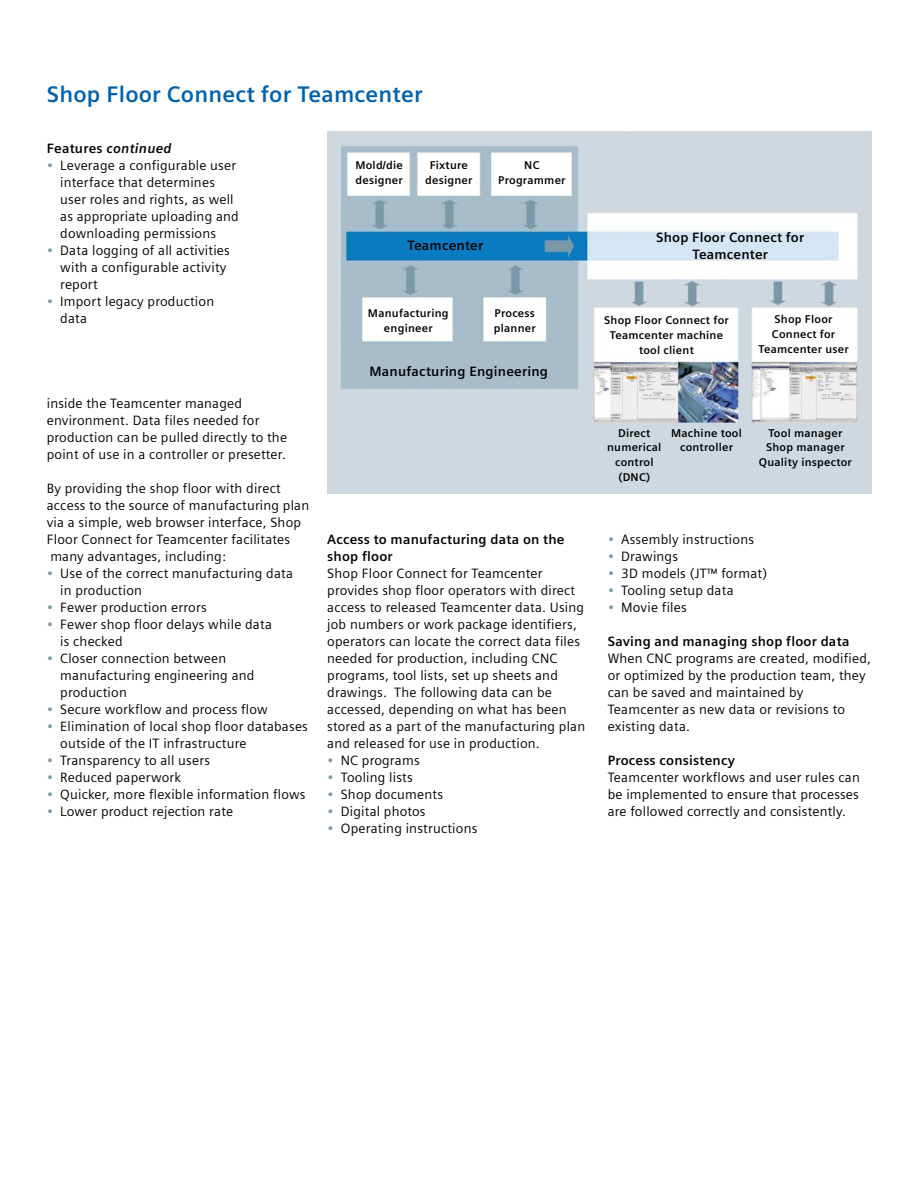
<style>
.page{position:relative;width:918px;height:1188px;background:#fff}
.page>*{position:absolute;margin:0;border:0;box-sizing:border-box;transform-origin:0 0}
.Blue_Subhead__15pt_0{font:700 22.5px "Siemens Sans";letter-spacing:.01em;color:#0061af}
.Body__Copy__9pt_0_15{font:13.5px/17px "Siemens Sans";letter-spacing:.015em;color:#000}
.BULLETS_Body_Copy_9p{font:13.5px/17px "Siemens Sans";letter-spacing:.015em;color:#000}
.Body_Subhead___9pt_0{font:700 13.5px/17px "Siemens Sans";letter-spacing:.015em;color:#000}
.Body_Subhead___9pt_0-2{font:italic 700 13.5px "Siemens Sans";letter-spacing:.015em;color:#000}
.Chart_text_7_5pt_0_1{font:700 11.25px/14.9px "Siemens Sans";letter-spacing:.02em;color:#000;text-align:center}
.s1{font-style:normal}
.s2{color:#7b9aa9}
</style>
<div class="page">
<img style="left:327px;top:131px;width:544px;height:362px">
<p class="Blue_Subhead__15pt_0" style="left:47px;top:81px;width:377px">Shop Floor Connect for Teamcenter</p>
<p class="Body_Subhead___9pt_0-2" style="left:47px;top:141px;width:126px"><span class="s1">Features</span> continued</p>
<p class="BULLETS_Body_Copy_9p" style="left:60px;top:157px;width:180px;text-indent:-13px"><span class="s2">•</span> Leverage a configurable user interface that determines user roles and rights, as well as appropriate uploading and downloading permissions</p>
<p class="BULLETS_Body_Copy_9p" style="left:60px;top:242px;width:171px;text-indent:-14px"><span class="s2">•</span> Data logging of all activities with a configurable activity report</p>
<p class="BULLETS_Body_Copy_9p" style="left:60px;top:293px;width:155px;text-indent:-14px"><span class="s2">•</span> Import legacy production data</p>
<p class="Chart_text_7_5pt_0_1" style="left:355px;top:158px;width:49px;text-align:left">Mold/die designer</p>
<p class="Chart_text_7_5pt_0_1" style="left:430px;top:158px;width:40px">Fixture</p>
<p class="Chart_text_7_5pt_0_1" style="left:425px;top:173px;width:49px">designer</p>
<p class="Body_Subhead___9pt_0" style="left:407px;top:237px;width:77px">Teamcenter</p>
<p class="Chart_text_7_5pt_0_1" style="left:368px;top:306px;width:82px">Manufacturing</p>
<p class="Chart_text_7_5pt_0_1" style="left:384px;top:321px;width:50px">engineer</p>
<p class="Chart_text_7_5pt_0_1" style="left:524px;top:158px;width:17px">NC</p>
<p class="Chart_text_7_5pt_0_1" style="left:498px;top:173px;width:69px">Programmer</p>
<p class="Body_Subhead___9pt_0" style="left:656px;top:229px;width:150px;text-align:center">Shop Floor Connect for<br>Teamcenter</p>
<p class="Chart_text_7_5pt_0_1" style="left:495px;top:306px;width:42px">Process</p>
<p class="Chart_text_7_5pt_0_1" style="left:494px;top:321px;width:43px">planner</p>
<p class="Chart_text_7_5pt_0_1" style="left:604px;top:313px;width:126px">Shop Floor Connect for<br>Teamcenter machine tool client</p>
<p class="Chart_text_7_5pt_0_1" style="left:758px;top:312px;width:92px">Shop Floor<br>Connect for<br>Teamcenter user</p>
<p class="Body__Copy__9pt_0_15" style="left:47px;top:395px;width:242px">inside the Teamcenter managed environment. Data files needed for production can be pulled directly to the point of use in a controller or presetter.</p>
<p class="Body__Copy__9pt_0_15" style="left:47px;top:480px;width:264px">By providing the shop floor with direct access to the source of manufacturing plan via a simple, web browser interface, Shop Floor Connect for Teamcenter facilitates</p>
<p class="Body__Copy__9pt_0_15" style="left:50px;top:548px;width:177px">many advantages, including:</p>
<p class="BULLETS_Body_Copy_9p" style="left:60px;top:565px;width:234px;text-indent:-14px"><span class="s2">•</span> Use of the correct manufacturing data in production</p>
<p class="BULLETS_Body_Copy_9p" style="left:47px;top:599px;width:161px"><span class="s2">•</span> Fewer production errors</p>
<p class="BULLETS_Body_Copy_9p" style="left:60px;top:616px;width:213px;text-indent:-14px"><span class="s2">•</span> Fewer shop floor delays while data is checked</p>
<p class="BULLETS_Body_Copy_9p" style="left:60px;top:650px;width:196px;text-indent:-14px"><span class="s2">•</span> Closer connection between manufacturing engineering and production</p>
<p class="BULLETS_Body_Copy_9p" style="left:47px;top:701px;width:223px"><span class="s2">•</span> Secure workflow and process flow</p>
<p class="BULLETS_Body_Copy_9p" style="left:60px;top:718px;width:249px;text-indent:-14px"><span class="s2">•</span> Elimination of local shop floor databases outside of the IT infrastructure</p>
<p class="BULLETS_Body_Copy_9p" style="left:47px;top:752px;width:165px"><span class="s2">•</span> Transparency to all users</p>
<p class="BULLETS_Body_Copy_9p" style="left:47px;top:769px;width:136px"><span class="s2">•</span> Reduced paperwork</p>
<p class="BULLETS_Body_Copy_9p" style="left:47px;top:786px;width:260px"><span class="s2">•</span> Quicker, more flexible information flows</p>
<p class="BULLETS_Body_Copy_9p" style="left:47px;top:803px;width:188px"><span class="s2">•</span> Lower product rejection rate</p>
<p class="Body_Subhead___9pt_0" style="left:370px;top:363px;width:180px">Manufacturing Engineering</p>
<p class="Body_Subhead___9pt_0" style="left:327px;top:531px;width:239px">Access to manufacturing data on the shop floor</p>
<p class="Body__Copy__9pt_0_15" style="left:327px;top:565px;width:260px">Shop Floor Connect for Teamcenter provides shop floor operators with direct access to released Teamcenter data. Using job numbers or work package identifiers, operators can locate the correct data files needed for production, including CNC programs, tool lists, set up sheets and drawings. The following data can be accessed, depending on what has been stored as a part of the manufacturing plan and released for use in production.</p>
<p class="BULLETS_Body_Copy_9p" style="left:327px;top:752px;width:94px"><span class="s2">•</span> NC programs</p>
<p class="BULLETS_Body_Copy_9p" style="left:327px;top:769px;width:87px"><span class="s2">•</span> Tooling lists</p>
<p class="BULLETS_Body_Copy_9p" style="left:327px;top:786px;width:117px"><span class="s2">•</span> Shop documents</p>
<p class="BULLETS_Body_Copy_9p" style="left:327px;top:803px;width:100px"><span class="s2">•</span> Digital photos</p>
<p class="BULLETS_Body_Copy_9p" style="left:327px;top:820px;width:152px"><span class="s2">•</span> Operating instructions</p>
<p class="Chart_text_7_5pt_0_1" style="left:607px;top:425px;width:56px">Direct numerical</p>
<p class="Chart_text_7_5pt_0_1" style="left:615px;top:455px;width:40px">control (DNC)</p>
<p class="Chart_text_7_5pt_0_1" style="left:671px;top:425px;width:72px">Machine tool controller</p>
<p class="Chart_text_7_5pt_0_1" style="left:768px;top:425px;width:75px">Tool manager</p>
<p class="Chart_text_7_5pt_0_1" style="left:766px;top:440px;width:80px">Shop manager</p>
<p class="Chart_text_7_5pt_0_1" style="left:759px;top:455px;width:95px">Quality inspector</p>
<p class="BULLETS_Body_Copy_9p" style="left:608px;top:531px;width:148px"><span class="s2">•</span> Assembly instructions</p>
<p class="BULLETS_Body_Copy_9p" style="left:608px;top:548px;width:72px"><span class="s2">•</span> Drawings</p>
<p class="BULLETS_Body_Copy_9p" style="left:608px;top:565px;width:161px"><span class="s2">•</span> 3D models (JT™ format)</p>
<p class="BULLETS_Body_Copy_9p" style="left:608px;top:582px;width:127px"><span class="s2">•</span> Tooling setup data</p>
<p class="BULLETS_Body_Copy_9p" style="left:608px;top:599px;width:81px"><span class="s2">•</span> Movie files</p>
<p class="Body_Subhead___9pt_0" style="left:608px;top:633px;width:243px">Saving and managing shop floor data</p>
<p class="Body__Copy__9pt_0_15" style="left:608px;top:650px;width:265px">When CNC programs are created, modified, or optimized by the production team, they can be saved and maintained by Teamcenter as new data or revisions to existing data.</p>
<p class="Body_Subhead___9pt_0" style="left:608px;top:752px;width:129px">Process consistency</p>
<p class="Body__Copy__9pt_0_15" style="left:608px;top:769px;width:254px;text-align:justify">Teamcenter workflows and user rules can be implemented to ensure that processes are followed correctly and consistently.</p>
</div>
